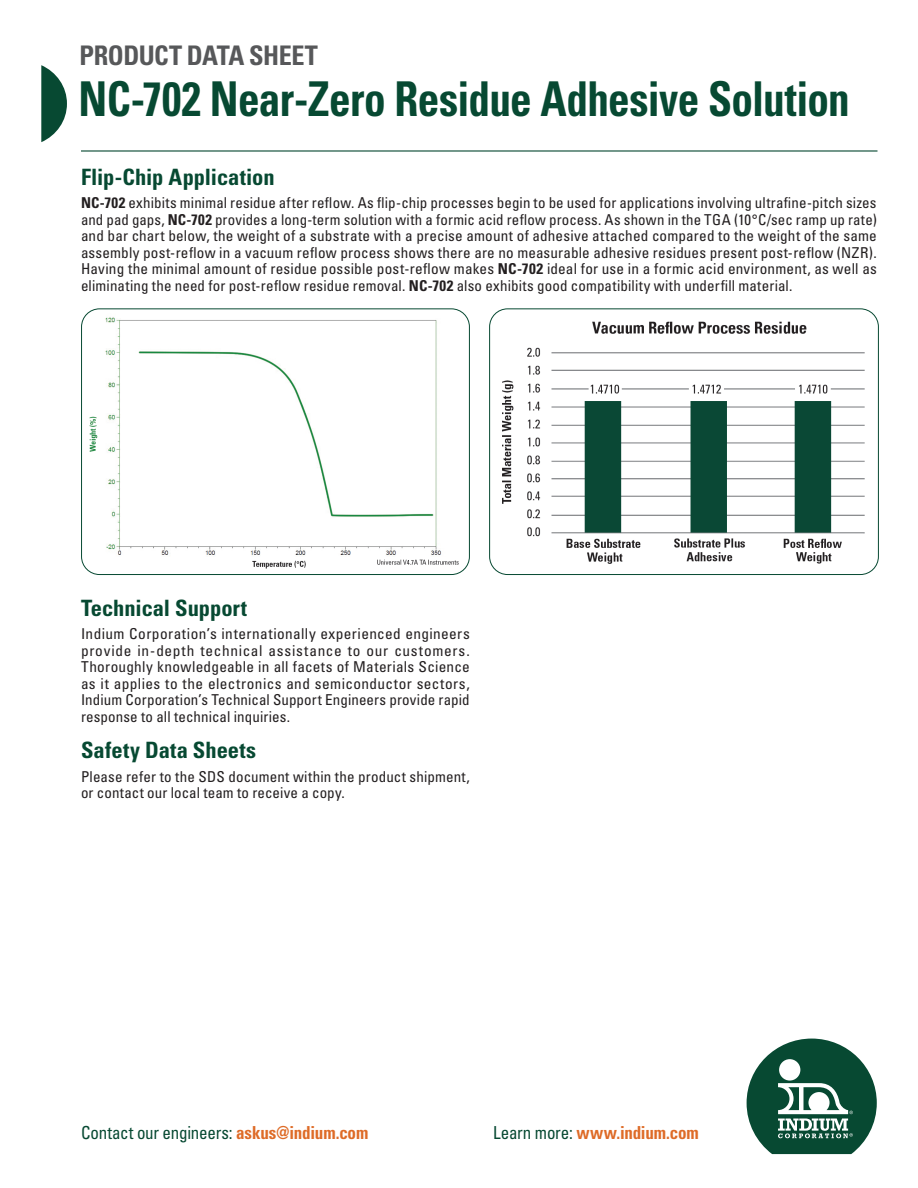
<style>
.page{position:relative;width:918px;height:1188px;background:#fff}
.page>*{position:absolute;margin:0;border:0;box-sizing:border-box;transform-origin:0 0}
.t1{font:700 condensed 48px "Univers LT Std";letter-spacing:-.015em;color:#074932;scale:.9 1}
.t2{font:700 condensed 27px "Univers LT Std";letter-spacing:-.02em;color:#57585a}
.t3{font:700 condensed 22.5px "Univers LT Std";color:#074932}
.t4{font:condensed 17.85px "Univers LT Std";letter-spacing:-.015em;color:#074932;scale:.95 1}
.t5{font:700 condensed 17.85px "Univers LT Std";letter-spacing:-.01em;color:#de6b27;scale:.95 1}
.t6{font:condensed 15px/16.5px "Univers LT Std";letter-spacing:.01em;color:#231f20;text-align:justify}
.s1{font-weight:700}
.s2{font-weight:700;color:#de6b27}
.s3{font-weight:400;color:#074932}
</style>
<div class="page">
<svg style="left:41px;top:65px;width:26px;height:77px"></svg>
<svg style="left:747px;top:1039px;width:130px;height:115px"></svg>
<div style="left:779px;top:1059px;width:21px;height:22px;background:#fff;border-radius:50%"></div>
<hr style="left:81px;top:150px;width:797px;height:2px;background:#074932">
<img style="left:82px;top:310px;width:385px;height:265px">
<div style="left:81px;top:308px;width:389px;height:267px;border:1px solid #074932;border-radius:18px"></div>
<img style="left:490px;top:310px;width:388px;height:264px">
<div style="left:489px;top:308px;width:390px;height:267px;border:1px solid #074932;border-radius:18px"></div>
<h2 class="t2" style="left:80px;top:39px;width:240px">PRODUCT DATA SHEET</h2>
<h1 class="t1" style="left:79px;top:69px;width:859px">NC-702 Near-Zero Residue Adhesive Solution</h1>
<h3 class="t3" style="left:81px;top:163px;width:195px">Flip-Chip Application</h3>
<p class="t6" style="left:81px;top:194px;width:797px"><span class="s1">NC-702</span> exhibits minimal residue after reflow. As flip-chip processes begin to be used for applications involving ultrafine-pitch sizes and pad gaps, <span class="s1">NC-702</span> provides a long-term solution with a formic acid reflow process. As shown in the TGA (10°C/sec ramp up rate) and bar chart below, the weight of a substrate with a precise amount of adhesive attached compared to the weight of the same assembly post-reflow in a vacuum reflow process shows there are no measurable adhesive residues present post-reflow (NZR).<br>Having the minimal amount of residue possible post-reflow makes <span class="s1">NC-702</span> ideal for use in a formic acid environment, as well as eliminating the need for post-reflow residue removal. <span class="s1">NC-702</span> also exhibits good compatibility with underfill material.</p>
<h3 class="t3" style="left:81px;top:594px;width:168px">Technical Support</h3>
<p class="t6" style="left:81px;top:625px;width:390px">Indium Corporation’s internationally experienced engineers provide in-depth technical assistance to our customers.<br>Thoroughly knowledgeable in all facets of Materials Science as it applies to the electronics and semiconductor sectors, Indium Corporation’s Technical Support Engineers provide rapid response to all technical inquiries.</p>
<h3 class="t3" style="left:81px;top:736px;width:177px">Safety Data Sheets</h3>
<p class="t6" style="left:81px;top:768px;width:390px">Please refer to the SDS document within the product shipment, or contact our local team to receive a copy.</p>
<p class="t4" style="left:81px;top:1121px;width:304px">Contact our engineers: <span class="s2">askus@indium.com</span></p>
<p class="t5" style="left:493px;top:1121px;width:218px"><span class="s3">Learn more:</span> www.indium.com</p>
</div>
